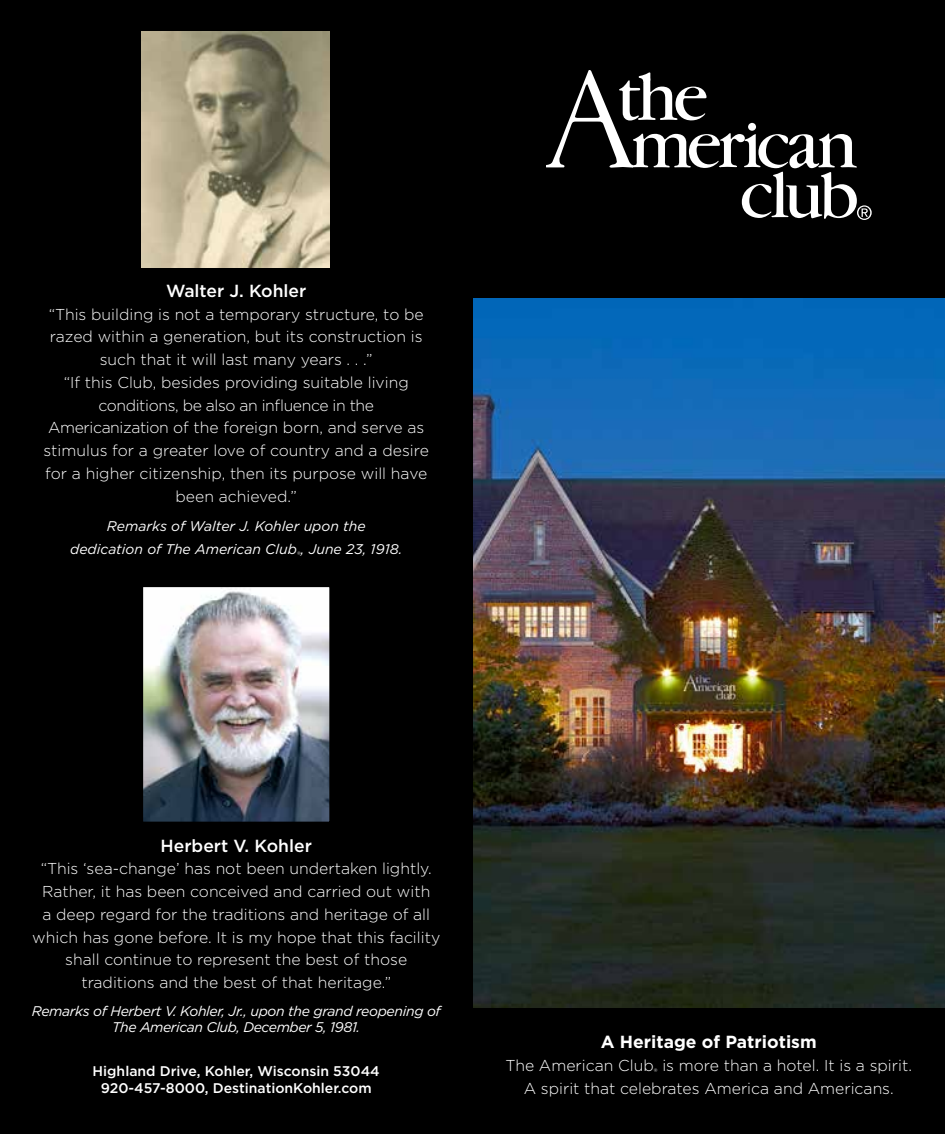
<style>
.page{position:relative;width:945px;height:1134px;background:#000}
.page>*{position:absolute;margin:0;border:0;box-sizing:border-box;transform-origin:0 0}
.t1{font:500 17.5px "Gotham";color:#fff}
.t2{font:700 17.5px "Gotham";color:#fff}
.t3{font:300 15.75px/22.8px "Gotham";color:#fff;text-align:center}
.t4{font:italic 14px/16.8px "Gotham";letter-spacing:-.025em;color:#fff;text-align:center}
.t5{font:italic 14px/22.8px "Gotham";color:#fff;text-align:center}
.t6{font:500 14px/16.8px "Gotham";color:#fff;text-align:center}
</style>
<div class="page">
<img style="left:473px;top:298px;width:472px;height:710px">
<svg style="left:546px;top:70px;width:326px;height:150px"></svg>
<img style="left:141px;top:32px;width:188px;height:236px">
<img style="left:144px;top:588px;width:184px;height:232px">
<div style="left:141px;top:585px;width:190px;height:238px;border:2px solid #000"></div>
<p class="t1" style="left:166px;top:279px;width:142px">Walter J. Kohler</p>
<p class="t3" style="left:44px;top:302px;width:387px">“This building is not a temporary structure, to be razed within a generation, but its construction is such that it will last many years . . .”<br>“If this Club, besides providing suitable living conditions, be also an influence in the Americanization of the foreign born, and serve as stimulus for a greater love of country and a desire for a higher citizenship, then its purpose will have been achieved.”</p>
<p class="t5" style="left:70px;top:515px;width:334px">Remarks of Walter J. Kohler upon the dedication of The American Club<sub>®</sub>, June 23, 1918.</p>
<p class="t1" style="left:161px;top:834px;width:153px">Herbert V. Kohler</p>
<p class="t3" style="left:32px;top:857px;width:410px">“This ‘sea-change’ has not been undertaken lightly.<br>Rather, it has been conceived and carried out with<br>a deep regard for the traditions and heritage of all which has gone before. It is my hope that this facility shall continue to represent the best of those traditions and the best of that heritage.”</p>
<p class="t4" style="left:32px;top:1002px;width:411px">Remarks of Herbert V. Kohler, Jr., upon the grand reopening of<br>The American Club, December 5, 1981.</p>
<p class="t6" style="left:93px;top:1062px;width:289px">Highland Drive, Kohler, Wisconsin 53044<br>920-457-8000, DestinationKohler.com</p>
<p class="t2" style="left:601px;top:1030px;width:217px">A Heritage of Patriotism</p>
<p class="t3" style="left:506px;top:1054px;width:408px">The American Club<sub>®</sub> is more than a hotel. It is a spirit.<br>A spirit that celebrates America and Americans.</p>
</div>
